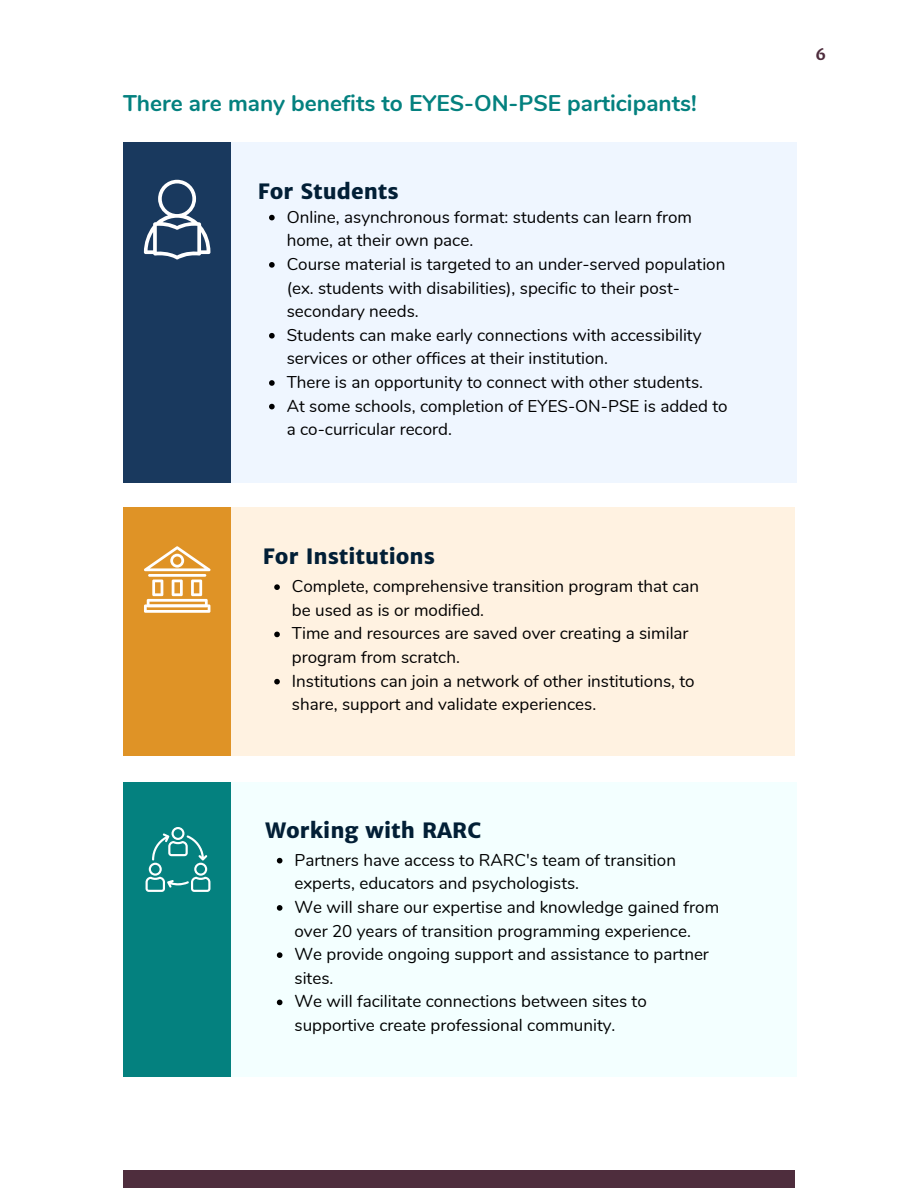
<style>
.page{position:relative;width:918px;height:1188px;background:#fff}
.page>*{position:absolute;margin:0;border:0;box-sizing:border-box;transform-origin:0 0}
.t1{font:700 22.65px "Nunito";color:#04817f}
.t2{font:800 21.15px "Merriweather Sans";color:#021f36}
.t3{font:16.95px/23.7px "Nunito";color:#000}
.t4{font:700 15.45px "Merriweather Sans";color:#4e2d3d}
</style>
<div class="page">
<div style="left:123px;top:1170px;width:672px;height:18px;background:#4e2d3d"></div>
<div style="left:123px;top:142px;width:108px;height:341px;background:#19395e"></div>
<svg style="left:144px;top:180px;width:66px;height:79px"></svg>
<div style="left:231px;top:142px;width:566px;height:341px;background:#eff6ff"></div>
<svg style="left:269px;top:215px;width:6px;height:5px"></svg>
<svg style="left:269px;top:262px;width:6px;height:6px"></svg>
<svg style="left:269px;top:333px;width:6px;height:6px"></svg>
<svg style="left:269px;top:380px;width:6px;height:6px"></svg>
<svg style="left:269px;top:404px;width:6px;height:5px"></svg>
<div style="left:123px;top:507px;width:672px;height:249px;background:#fff2e1"></div>
<div style="left:123px;top:507px;width:108px;height:249px;background:#df9326"></div>
<svg style="left:144px;top:546px;width:66px;height:25px"></svg>
<svg style="left:144px;top:580px;width:66px;height:33px"></svg>
<hr style="left:148px;top:574px;width:58px;height:3px;background:#fff">
<svg style="left:274px;top:584px;width:6px;height:6px"></svg>
<svg style="left:274px;top:632px;width:6px;height:5px"></svg>
<svg style="left:274px;top:679px;width:6px;height:5px"></svg>
<div style="left:126px;top:782px;width:671px;height:294px;background:#f3ffff"></div>
<div style="left:123px;top:782px;width:108px;height:294px;background:#04817f"></div>
<svg style="left:146px;top:827px;width:64px;height:65px"></svg>
<svg style="left:277px;top:858px;width:5px;height:5px"></svg>
<svg style="left:277px;top:905px;width:5px;height:6px"></svg>
<svg style="left:277px;top:952px;width:5px;height:6px"></svg>
<svg style="left:277px;top:1000px;width:5px;height:5px"></svg>
<p class="t1" style="left:123px;top:88px;width:575px">There are many benefits to EYES-ON-PSE participants!</p>
<p class="t2" style="left:258px;top:178px;width:142px">For Students</p>
<p class="t3" style="left:287px;top:205px;width:407px">Online, asynchronous format: students can learn from home, at their own pace.</p>
<p class="t3" style="left:287px;top:252px;width:440px">Course material is targeted to an under-served population (ex. students with disabilities), specific to their post&shy;secondary needs.</p>
<p class="t3" style="left:287px;top:323px;width:416px">Students can make early connections with accessibility services or other offices at their institution.</p>
<p class="t3" style="left:287px;top:371px;width:418px">There is an opportunity to connect with other students.</p>
<p class="t3" style="left:287px;top:394px;width:442px">At some schools, completion of EYES-ON-PSE is added to a co-curricular record.</p>
<p class="t2" style="left:263px;top:543px;width:174px">For Institutions</p>
<p class="t3" style="left:292px;top:575px;width:409px">Complete, comprehensive transition program that can be used as is or modified.</p>
<p class="t3" style="left:292px;top:622px;width:398px">Time and resources are saved over creating a similar program from scratch.</p>
<p class="t3" style="left:292px;top:669px;width:404px">Institutions can join a network of other institutions, to share, support and validate experiences.</p>
<p class="t2" style="left:266px;top:817px;width:217px">Working with RARC</p>
<p class="t3" style="left:295px;top:848px;width:383px">Partners have access to RARC's team of transition experts, educators and psychologists.</p>
<p class="t3" style="left:295px;top:896px;width:426px">We will share our expertise and knowledge gained from over 20 years of transition programming experience.</p>
<p class="t3" style="left:295px;top:943px;width:416px">We provide ongoing support and assistance to partner sites.</p>
<p class="t3" style="left:295px;top:990px;width:354px">We will facilitate connections between sites to supportive create professional community.</p>
<p class="t4" style="left:815px;top:45px;width:12px">6</p>
</div>
